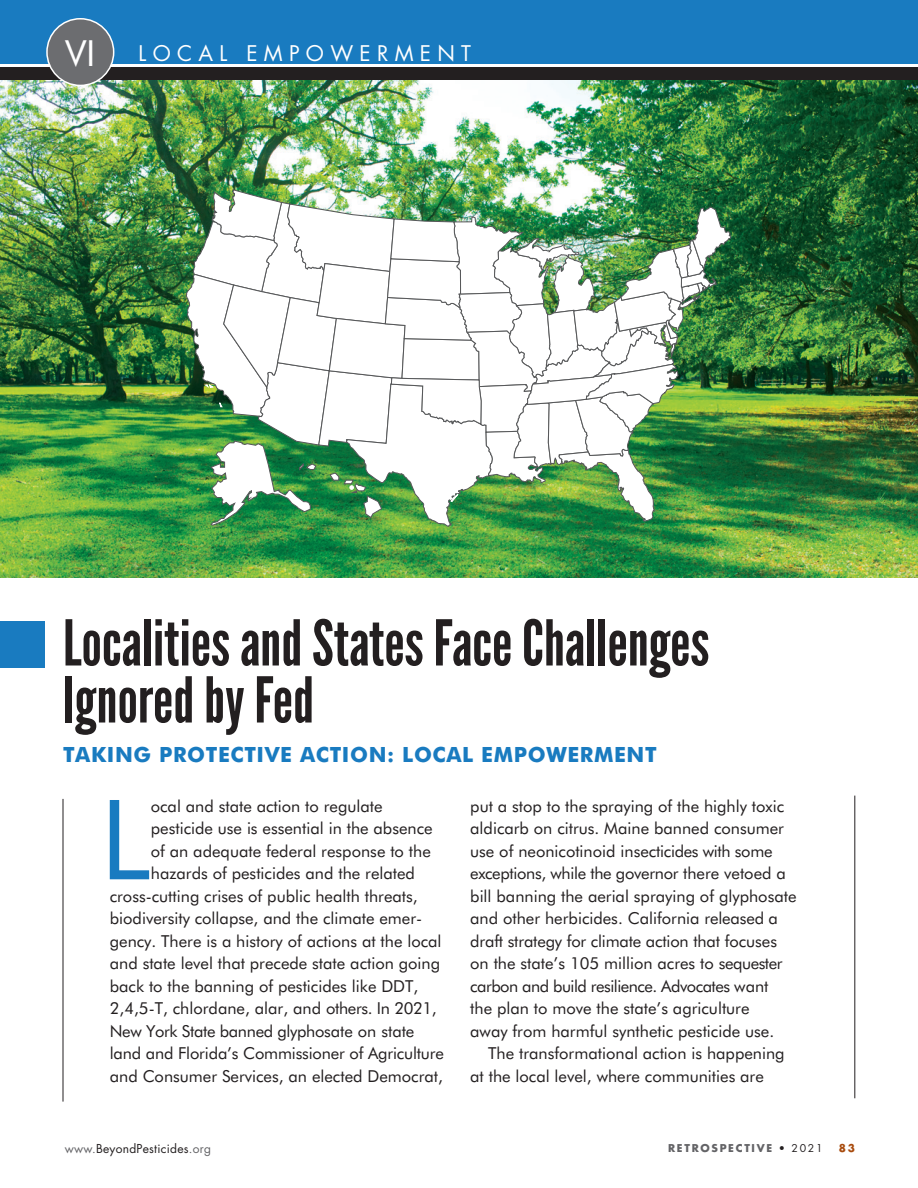
<style>
.page{position:relative;width:918px;height:1188px;background:#fff}
.page>*{position:absolute;margin:0;border:0;box-sizing:border-box;transform-origin:0 0}
.t1{font:110.85px "Futura BT";color:#197bc0}
.t2{font:63px/57px "League Gothic";color:#231f20}
.t3{font:36px "Futura BT";color:#fff}
.t4{font:700 21px "Futura BT";letter-spacing:.03em;color:#197bc0}
.t5{font:21px "Futura Std";letter-spacing:.3em;color:#fff}
.t6{font:16.5px/22.5px "Futura BT";color:#231f20}
.t7{font:16.5px "Futura BT";letter-spacing:-.02em;color:#231f20}
.t8{font:12px "Futura Std";letter-spacing:.02em;color:#231f20}
.t9{font:700 10.5px "Futura Std";letter-spacing:.16em;color:#636366}
.t10{font:700 10.5px "Futura Std";color:#a84b0d}
.s1{color:#636366}
.s2{font-weight:400;color:#231f20}
</style>
<div class="page">
<img style="left:0;top:79px;width:918px;height:499px">
<div style="left:0;top:67px;width:918px;height:12px;background:#231f20"></div>
<div style="left:0;top:0;width:918px;height:64px;background:#197bc0"></div>
<div style="left:0;top:621px;width:45px;height:46px;background:#197bc0"></div>
<hr style="left:63px;top:799px;width:1px;height:303px;background:#231f20">
<hr style="left:855px;top:796px;width:1px;height:302px;background:#231f20">
<img style="left:185px;top:188px;width:547px;height:340px">
<div style="left:47px;top:19px;width:67px;height:66px;background:#6c6d70;border-radius:50%"></div>
<div style="left:46px;top:18px;width:68px;height:68px;border:2px solid #fff;border-radius:50%"></div>
<h3 class="t3" style="left:65px;top:31px;width:32px">VI</h3>
<p class="t5" style="left:139px;top:39px;width:334px">local empowerment</p>
<h2 class="t2" style="left:63px;top:615px;width:648px">Localities and States Face Challenges<br>Ignored by Fed</h2>
<p class="t4" style="left:63px;top:741px;width:70px">TAKING</p>
<p class="t4" style="left:159px;top:741px;width:338px">PROTECTIVE ACTION : LOCAL EMP</p>
<p class="t4" style="left:528px;top:741px;width:130px">OWERMENT</p>
<h1 class="t1" style="left:100px;top:773px;width:52px">L</h1>
<p class="t6" style="left:151px;top:795px;width:233px">ocal and state action to regulate</p>
<p class="t6" style="left:470px;top:795px;width:328px">put a stop to the spraying of the highly toxic aldicarb on citrus. Maine banned consumer use of neonicotinoid insecticides with some exceptions, while the governor there vetoed a bill banning the aerial spraying of glyphosate and other herbicides. California released a draft strategy for climate action that focuses on the state’s 105 million acres to sequester carbon and build resilience. Advocates want<br>the plan to move the state’s agriculture<br>away from harmful synthetic pesticide use.</p>
<p class="t6" style="left:470px;top:1042px;width:316px;text-indent:18px">The transformational action is happening at the local level, where communities are</p>
<p class="t6" style="left:151px;top:817px;width:283px">pesticide use is essential in the absence</p>
<p class="t6" style="left:151px;top:840px;width:282px">of an adequate federal response to the</p>
<p class="t6" style="left:151px;top:862px;width:266px">hazards of pesticides and the related</p>
<p class="t6" style="left:110px;top:885px;width:310px">cross-cutting crises of public health threats,</p>
<p class="t6" style="left:110px;top:907px;width:314px">biodiversity collapse, and the climate emer-</p>
<p class="t6" style="left:110px;top:930px;width:333px">gency. There is a history of actions at the local</p>
<p class="t6" style="left:110px;top:952px;width:332px">and state level that precede state action going</p>
<p class="t6" style="left:110px;top:975px;width:310px">back to the banning of pesticides like DDT,</p>
<p class="t6" style="left:110px;top:997px;width:329px">2,4,5-T, chlordane, alar, and others. In 2021,</p>
<p class="t7" style="left:110px;top:1021px;width:306px">New York State banned glyphosate on state</p>
<p class="t6" style="left:110px;top:1042px;width:336px">land and Florida’s Commissioner of Agriculture</p>
<p class="t6" style="left:110px;top:1065px;width:335px">and Consumer Services, an elected Democrat,</p>
<p class="t8" style="left:65px;top:1141px;width:148px"><span class="s1">www.</span>BeyondPesticides<span class="s1">.org</span></p>
<p class="t9" style="left:668px;top:1141px;width:156px">RETROSPECTIVE <span class="s2">• 2021</span></p>
<p class="t10" style="left:839px;top:1141px;width:18px">83</p>
</div>
